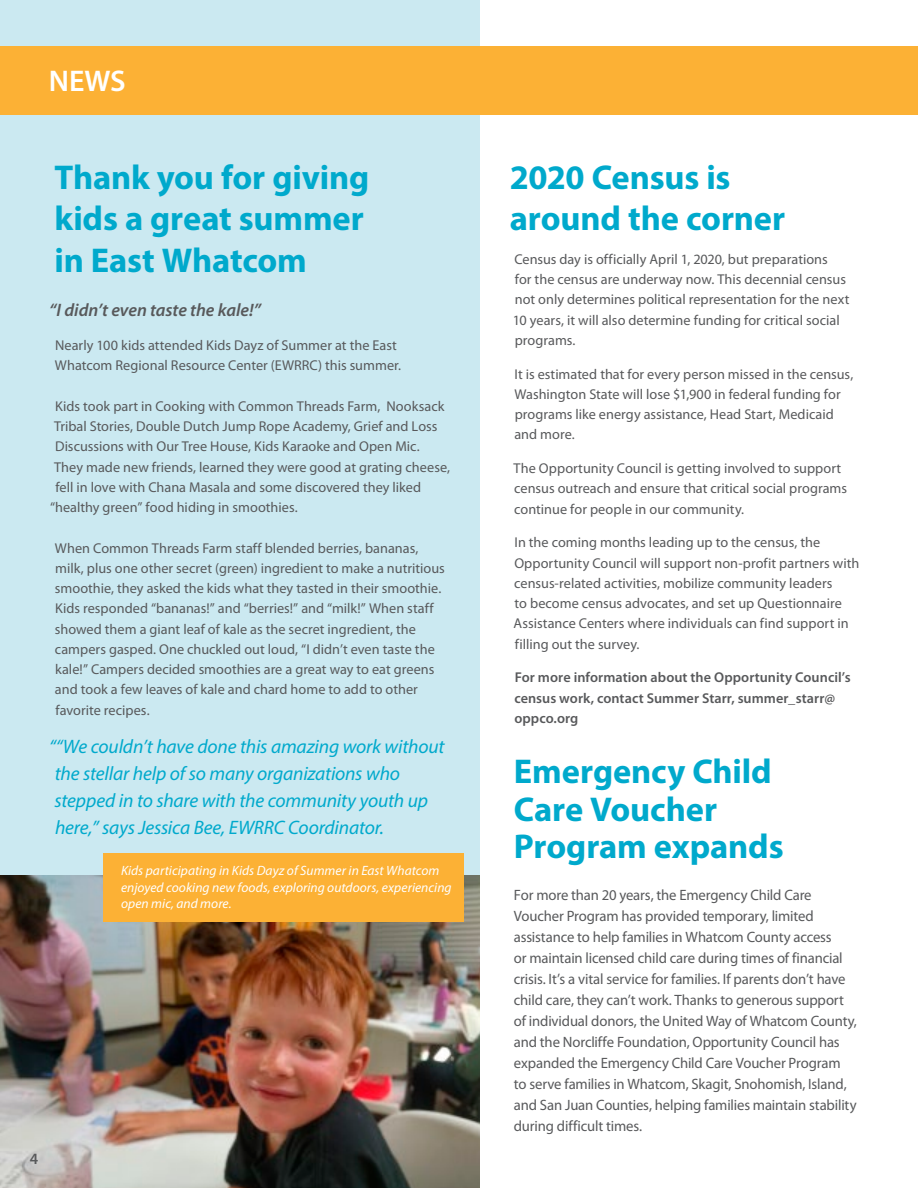
<style>
.page{position:relative;width:918px;height:1188px;background:#fff}
.page>*{position:absolute;margin:0;border:0;box-sizing:border-box;transform-origin:0 0}
.t1{font:700 34.5px/41.4px "Myriad Pro";letter-spacing:-.005em;color:#00a9cc}
.t2{font:600 30px "Myriad Pro";color:#fff}
.a_OC_donor_form_sans{font:italic 19.5px/27px "Myriad Pro";letter-spacing:-.01em;color:#00a9cc}
.a_OC_donor_form_sans-2{font:italic 600 18px "Myriad Pro";letter-spacing:-.005em;color:#58595b}
.t3{font:600 15.75px "Myriad Pro";color:#58595b}
.a_OC_donor_form_sans-3{font:15px/21px "Myriad Pro";letter-spacing:-.01em;color:#58595b}
.a_OC_donor_form_sans-4{font:14.25px/20.2px "Myriad Pro";color:#58595b}
.t4{font:600 14.25px/20.2px "Myriad Pro";letter-spacing:.005em;color:#58595b}
.a_OC_donor_form_sans-5{font:italic 13.5px/16.5px "Myriad Pro";letter-spacing:.005em;color:#fff}
</style>
<div class="page">
<div style="left:0;top:0;width:479px;height:1188px;background:#cbe9f1"></div>
<img style="left:0;top:876px;width:479px;height:312px">
<div style="left:103px;top:854px;width:361px;height:68px;background:#fcb135"></div>
<div style="left:0;top:46px;width:918px;height:68px;background:#fcb135"></div>
<p class="t2" style="left:49px;top:62px;width:78px">NEWS</p>
<p class="t1" style="left:54px;top:155px;width:316px">Thank you for giving kids a great summer in East Whatcom</p>
<p class="a_OC_donor_form_sans-2" style="left:49px;top:299px;width:213px">“I didn’t even taste the kale!”</p>
<p class="a_OC_donor_form_sans-4" style="left:55px;top:335px;width:348px">Nearly 100 kids attended Kids Dayz of Summer at the East<br>Whatcom Regional Resource Center (EWRRC) this summer.</p>
<p class="a_OC_donor_form_sans-4" style="left:55px;top:396px;width:391px">Kids took part in Cooking with Common Threads Farm, Nooksack</p>
<p class="a_OC_donor_form_sans-4" style="left:54px;top:416px;width:385px">Tribal Stories, Double Dutch Jump Rope Academy, Grief and Loss</p>
<p class="a_OC_donor_form_sans-4" style="left:55px;top:436px;width:366px">Discussions with Our Tree House, Kids Karaoke and Open Mic.</p>
<p class="a_OC_donor_form_sans-4" style="left:54px;top:456px;width:398px">They made new friends, learned they were good at grating cheese,</p>
<p class="a_OC_donor_form_sans-4" style="left:55px;top:477px;width:367px">fell in love with Chana Masala and some discovered they liked</p>
<p class="a_OC_donor_form_sans-4" style="left:50px;top:497px;width:249px">“healthy green” food hiding in smoothies.</p>
<p class="a_OC_donor_form_sans-4" style="left:55px;top:537px;width:392px">When Common Threads Farm staff blended berries, bananas, milk, plus one other secret (green) ingredient to make a nutritious smoothie, they asked the kids what they tasted in their smoothie.<br>Kids responded “bananas!” and “berries!” and “milk!” When staff showed them a giant leaf of kale as the secret ingredient, the campers gasped. One chuckled out loud, “I didn’t even taste the kale!” Campers decided smoothies are a great way to eat greens and took a few leaves of kale and chard home to add to other favorite recipes.</p>
<p class="a_OC_donor_form_sans" style="left:49px;top:733px;width:397px">““We couldn’t have done this amazing work without the stellar help of so many organizations who stepped in to share with the community youth up here,” says Jessica Bee, EWRRC Coordinator.</p>
<p class="a_OC_donor_form_sans-5" style="left:121px;top:862px;width:332px">Kids participating in Kids Dayz of Summer in East Whatcom enjoyed cooking new foods, exploring outdoors, experiencing open mic, and more.</p>
<p class="t3" style="left:30px;top:1149px;width:10px">4</p>
<p class="t1" style="left:510px;top:155px;width:277px">2020 Census is around the corner</p>
<p class="a_OC_donor_form_sans-4" style="left:513px;top:249px;width:338px">Census day is officially April 1, 2020, but preparations<br>for the census are underway now. This decennial census not only determines political representation for the next 10 years, it will also determine funding for critical social programs.</p>
<p class="a_OC_donor_form_sans-4" style="left:514px;top:363px;width:340px">It is estimated that for every person missed in the census, Washington State will lose $1,900 in federal funding for programs like energy assistance, Head Start, Medicaid and more.</p>
<p class="a_OC_donor_form_sans-4" style="left:514px;top:458px;width:335px">The Opportunity Council is getting involved to support census outreach and ensure that critical social programs continue for people in our community.</p>
<p class="a_OC_donor_form_sans-4" style="left:514px;top:532px;width:347px">In the coming months leading up to the census, the Opportunity Council will support non-profit partners with census-related activities, mobilize community leaders<br>to become census advocates, and set up Questionnaire Assistance Centers where individuals can find support in filling out the survey.</p>
<p class="t4" style="left:514px;top:667px;width:338px">For more information about the Opportunity Council’s census work, contact Summer Starr, summer_starr@ oppco.org</p>
<p class="t1" style="left:514px;top:752px;width:271px;line-height:37.5px">Emergency Child<br>Care Voucher<br>Program expands</p>
<p class="a_OC_donor_form_sans-3" style="left:514px;top:884px;width:345px">For more than 20 years, the Emergency Child Care Voucher Program has provided temporary, limited assistance to help families in Whatcom County access<br>or maintain licensed child care during times of financial crisis. It’s a vital service for families. If parents don’t have child care, they can’t work. Thanks to generous support of individual donors, the United Way of Whatcom County, and the Norcliffe Foundation, Opportunity Council has expanded the Emergency Child Care Voucher Program to serve families in Whatcom, Skagit, Snohomish, Island, and San Juan Counties, helping families maintain stability during difficult times.</p>
</div>
